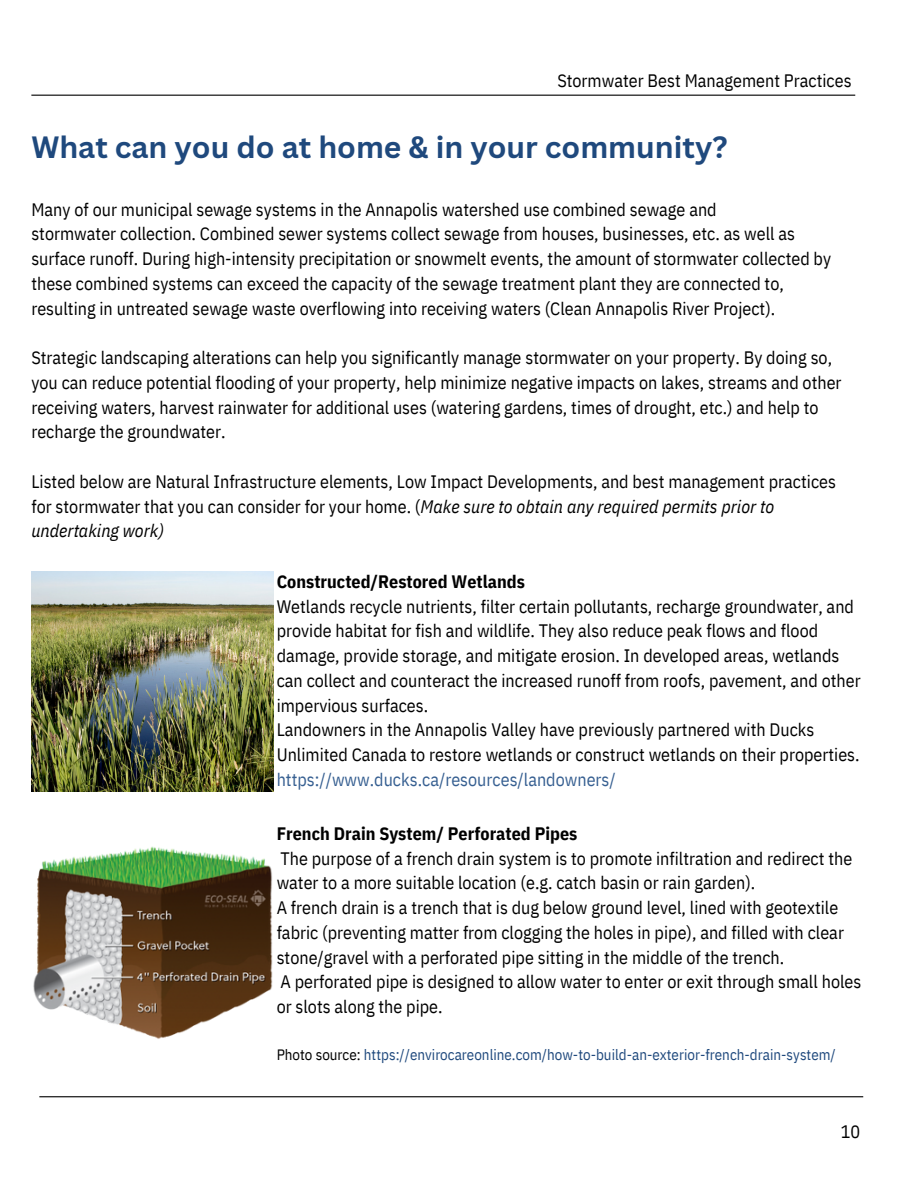
<style>
.page{position:relative;width:918px;height:1188px;background:#fff}
.page>*{position:absolute;margin:0;border:0;box-sizing:border-box;transform-origin:0 0}
.t1{font:700 30px "Canva Sans";color:#1f497d}
.t2{font:18px/24.8px "IBM Plex Sans Cond";color:#000}
.t3{font:700 18px "IBM Plex Sans Cond";color:#000}
.t4{font:15px "IBM Plex Sans Cond";color:#1f497d}
.s1{font-style:italic}
.s2{color:#365f91}
.s3{color:#000}
</style>
<div class="page">
<hr style="left:31px;top:95px;width:824px;height:1px;background:#000">
<hr style="left:39px;top:1096px;width:824px;height:1px;background:#000">
<img style="left:31px;top:572px;width:242px;height:219px">
<img style="left:33px;top:846px;width:240px;height:193px">
<p class="t2" style="left:557px;top:68px;width:296px">Stormwater Best Management Practices</p>
<p class="t1" style="left:31px;top:126px;width:698px">What can you do at home &amp; in your community?</p>
<p class="t2" style="left:31px;top:196px;width:687px">Many of our municipal sewage systems in the Annapolis watershed use combined sewage and</p>
<p class="t2" style="left:31px;top:221px;width:765px">stormwater collection. Combined sewer systems collect sewage from houses, businesses, etc. as well as</p>
<p class="t2" style="left:31px;top:246px;width:801px">surface runoff. During high-intensity precipitation or snowmelt events, the amount of stormwater collected by</p>
<p class="t2" style="left:31px;top:271px;width:754px">these combined systems can exceed the capacity of the sewage treatment plant they are connected to,</p>
<p class="t2" style="left:31px;top:295px;width:745px">resulting in untreated sewage waste overflowing into receiving waters (Clean Annapolis River Project).</p>
<p class="t2" style="left:31px;top:345px;width:812px">Strategic landscaping alterations can help you significantly manage stormwater on your property. By doing so, you can reduce potential flooding of your property, help minimize negative impacts on lakes, streams and other receiving waters, harvest rainwater for additional uses (watering gardens, times of drought, etc.) and help to recharge the groundwater.</p>
<p class="t2" style="left:31px;top:469px;width:806px">Listed below are Natural Infrastructure elements, Low Impact Developments, and best management practices for stormwater that you can consider for your home. (<span class="s1">Make sure to obtain any required permits prior to undertaking work)</span></p>
<p class="t3" style="left:277px;top:570px;width:250px">Constructed/Restored Wetlands</p>
<p class="t2" style="left:277px;top:594px;width:586px">Wetlands recycle nutrients, filter certain pollutants, recharge groundwater, and provide habitat for fish and wildlife. They also reduce peak flows and flood damage, provide storage, and mitigate erosion. In developed areas, wetlands can collect and counteract the increased runoff from roofs, pavement, and other impervious surfaces.</p>
<p class="t2" style="left:277px;top:717px;width:585px">Landowners in the Annapolis Valley have previously partnered with Ducks<br>Unlimited Canada to restore wetlands or construct wetlands on their properties. <span class="s2">https://www.ducks.ca/resources/landowners/</span></p>
<p class="t3" style="left:277px;top:821px;width:302px">French Drain System/ Perforated Pipes</p>
<p class="t2" style="left:277px;top:845px;width:577px">The purpose of a french drain system is to promote infiltration and redirect the water to a more suitable location (e.g. catch basin or rain garden).</p>
<p class="t2" style="left:277px;top:895px;width:569px">A french drain is a trench that is dug below ground level, lined with geotextile fabric (preventing matter from clogging the holes in pipe), and filled with clear stone/gravel with a perforated pipe sitting in the middle of the trench.</p>
<p class="t2" style="left:277px;top:969px;width:586px">A perforated pipe is designed to allow water to enter or exit through small holes or slots along the pipe.</p>
<p class="t4" style="left:277px;top:1045px;width:561px"><span class="s3">Photo source:</span> https://envirocareonline.com/how-to-build-an-exterior-french-drain-system/</p>
<p class="t2" style="left:841px;top:1119px;width:21px">10</p>
</div>
